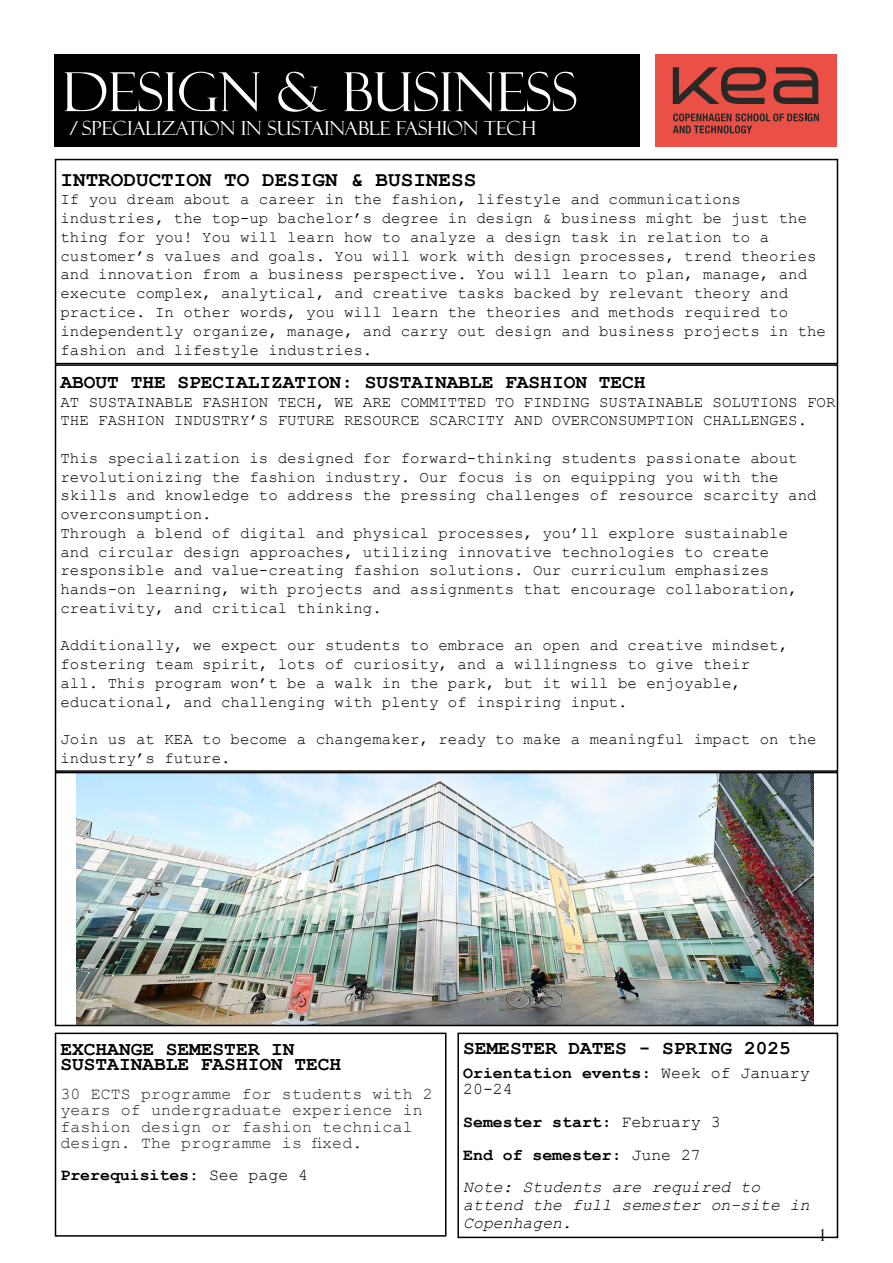
<style>
.page{position:relative;width:893px;height:1263px;background:#fff}
.page>*{position:absolute;margin:0;border:0;box-sizing:border-box;transform-origin:0 0}
.t1{font:54px "Felix Titling";color:#fff}
.t2{font:700 21px "Courier New";color:#000}
.t3{font:700 19.5px/15px "Courier New";color:#000}
.t4{font:19.5px "Felix Titling";color:#fff}
.t5{font:16.5px/16.5px "Courier New";letter-spacing:.01em;color:#282827}
.t6{font:700 16.5px/16.5px "Courier New";color:#000}
.t7{font:italic 16.5px/18px "Courier New";color:#000}
.t8{font:16.5px "Felix Titling";color:#000}
.t9{font:15.75px/18.8px "Courier New";color:#000}
.s1{font-weight:400}
</style>
<div class="page">
<div style="left:655px;top:54px;width:181px;height:93px;background:#ea5045"></div>
<svg style="left:773px;top:67px;width:45px;height:37px"></svg>
<svg style="left:673px;top:67px;width:93px;height:37px"></svg>
<svg style="left:673px;top:113px;width:146px;height:20px"></svg>
<div style="left:54px;top:54px;width:586px;height:93px;background:#000"></div>
<div style="left:55px;top:159px;width:783px;height:205px;border:2px solid #000"></div>
<div style="left:55px;top:364px;width:783px;height:408px;border:2px solid #000"></div>
<div style="left:55px;top:1032px;width:391px;height:204px;border:2px solid #000"></div>
<div style="left:457px;top:1032px;width:381px;height:206px;border:2px solid #000"></div>
<img style="left:77px;top:775px;width:736px;height:248px">
<div style="left:55px;top:772px;width:783px;height:254px;border:2px solid #000"></div>
<h1 class="t1" style="left:63px;top:61px;width:516px">DESIGN &amp; BUSINESS</h1>
<p class="t4" style="left:71px;top:116px;width:467px">/ SPECIALIZATION IN SUSTAINABLE FASHION TECH</p>
<h2 class="t2" style="left:61px;top:166px;width:417px">INTRODUCTION TO DESIGN &amp; BUSINESS</h2>
<p class="t9" style="left:61px;top:189px;width:767px">If you dream about a career in the fashion, lifestyle and communications industries, the top-up bachelor’s degree in design &amp; business might be just the thing for you! You will learn how to analyze a design task in relation to a customer’s values and goals. You will work with design processes, trend theories and innovation from a business perspective. You will learn to plan, manage, and execute complex, analytical, and creative tasks backed by relevant theory and practice. In other words, you will learn the theories and methods required to independently organize, manage, and carry out design and business projects in the fashion and lifestyle industries.</p>
<p class="t3" style="left:61px;top:374px;width:587px">ABOUT THE SPECIALIZATION: SUSTAINABLE FASHION TECH</p>
<p class="t9" style="left:61px;top:392px;width:776px">AT SUSTAINABLE FASHION TECH, WE ARE COMMITTED TO FINDING SUSTAINABLE SOLUTIONS FOR<br>THE FASHION INDUSTRY’S FUTURE RESOURCE SCARCITY AND OVERCONSUMPTION CHALLENGES.</p>
<p class="t9" style="left:61px;top:448px;width:757px">This specialization is designed for forward-thinking students passionate about revolutionizing the fashion industry. Our focus is on equipping you with the skills and knowledge to address the pressing challenges of resource scarcity and overconsumption.<br>Through a blend of digital and physical processes, you’ll explore sustainable and circular design approaches, utilizing innovative technologies to create responsible and value-creating fashion solutions. Our curriculum emphasizes hands-on learning, with projects and assignments that encourage collaboration, creativity, and critical thinking.</p>
<p class="t9" style="left:61px;top:635px;width:729px">Additionally, we expect our students to embrace an open and creative mindset, fostering team spirit, lots of curiosity, and a willingness to give their all. This program won’t be a walk in the park, but it will be enjoyable, educational, and challenging with plenty of inspiring input.</p>
<p class="t9" style="left:61px;top:729px;width:757px">Join us at KEA to become a changemaker, ready to make a meaningful impact on the industry’s future.</p>
<p class="t3" style="left:61px;top:1041px;width:282px">EXCHANGE SEMESTER IN<br>SUSTAINABLE FASHION TECH</p>
<p class="t5" style="left:61px;top:1085px;width:374px">30 ECTS programme for students with 2 years of undergraduate experience in fashion design or fashion technical design. The programme is fixed.</p>
<p class="t6" style="left:61px;top:1166px;width:249px">Prerequisites<span class="s1">: See page 4</span></p>
<p class="t3" style="left:463px;top:1040px;width:329px">SEMESTER DATES - SPRING 2025</p>
<p class="t6" style="left:463px;top:1064px;width:348px">Orientation events: <span class="s1">Week of January<br>20-24</span></p>
<p class="t6" style="left:463px;top:1105px;width:259px;line-height:33px">Semester start: <span class="s1">February 3<br></span>End of semester: <span class="s1">June 27</span></p>
<p class="t7" style="left:463px;top:1177px;width:348px">Note: Students are required to attend the full semester on-site in<br>Copenhagen.</p>
<p class="t8" style="left:820px;top:1225px;width:6px">1</p>
</div>
